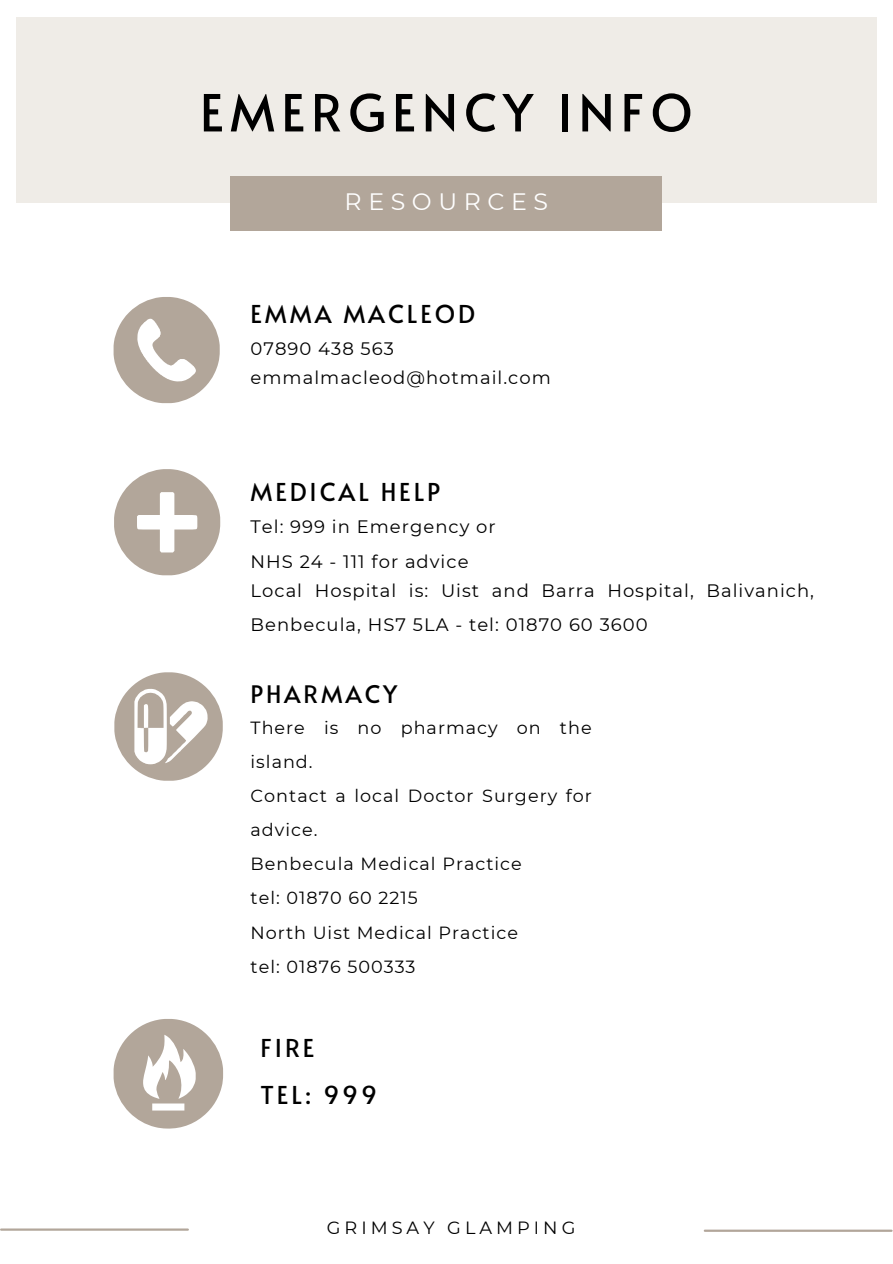
<style>
.page{position:relative;width:893px;height:1264px;background:#fff}
.page>*{position:absolute;margin:0;border:0;box-sizing:border-box;transform-origin:0 0}
.t1{font:51px "Alata";letter-spacing:.115em;color:#000}
.t2{font:24.6px "Alata";letter-spacing:.115em;color:#000}
.t3{font:24px "Alata";letter-spacing:.115em;color:#000}
.t4{font:23.7px "Montserrat";letter-spacing:.275em;color:#fff}
.t5{font:18px/34.8px "Montserrat";letter-spacing:.055em;color:#000}
.t6{font:17.7px "Montserrat";letter-spacing:.225em;color:#000}
.t7{font:17.55px/34px "Montserrat";letter-spacing:.055em;color:#000}
</style>
<div class="page">
<div style="left:16px;top:18px;width:860px;height:185px;background:#efece7"></div>
<div style="left:230px;top:176px;width:432px;height:55px;background:#b2a69a"></div>
<svg style="left:113px;top:297px;width:107px;height:106px"></svg>
<svg style="left:114px;top:469px;width:106px;height:106px"></svg>
<svg style="left:114px;top:672px;width:109px;height:109px"></svg>
<svg style="left:113px;top:1019px;width:110px;height:109px"></svg>
<hr style="left:1px;top:1228px;width:187px;height:2px;background:#b2a69a">
<hr style="left:704px;top:1229px;width:187px;height:2px;background:#b2a69a">
<p class="t1" style="left:200px;top:75px;width:494px">EMERGENCY INFO</p>
<p class="t4" style="left:344px;top:187px;width:205px">RESOURCES</p>
<p class="t2" style="left:250px;top:296px;width:226px">EMMA MACLEOD</p>
<p class="t5" style="left:250px;top:331px;width:145px">07890 438 563</p>
<p class="t5" style="left:250px;top:360px;width:302px">emmalmacleod@hotmail.com</p>
<p class="t2" style="left:250px;top:474px;width:191px">MEDICAL HELP</p>
<p class="t5" style="left:250px;top:509px;width:247px">Tel: 999 in Emergency or</p>
<p class="t5" style="left:250px;top:544px;width:219px">NHS 24 - 111 for advice</p>
<p class="t5" style="left:250px;top:572px;width:565px">Local Hospital is: Uist and Barra Hospital, Balivanich,<br>Benbecula, HS7 5LA - tel: 01870 60 3600</p>
<p class="t3" style="left:250px;top:676px;width:148px">PHARMACY</p>
<p class="t7" style="left:250px;top:710px;width:342px">There is no pharmacy on the island.</p>
<p class="t7" style="left:250px;top:778px;width:343px">Contact a local Doctor Surgery for advice.</p>
<p class="t7" style="left:250px;top:847px;width:273px">Benbecula Medical Practice</p>
<p class="t7" style="left:250px;top:881px;width:169px">tel: 01870 60 2215</p>
<p class="t7" style="left:250px;top:915px;width:269px">North Uist Medical Practice</p>
<p class="t7" style="left:250px;top:949px;width:166px">tel: 01876 500333</p>
<p class="t2" style="left:260px;top:1029px;width:55px">FIRE</p>
<p class="t2" style="left:260px;top:1076px;width:118px">TEL: 999</p>
<p class="t6" style="left:327px;top:1217px;width:250px">GRIMSAY GLAMPING</p>
</div>
